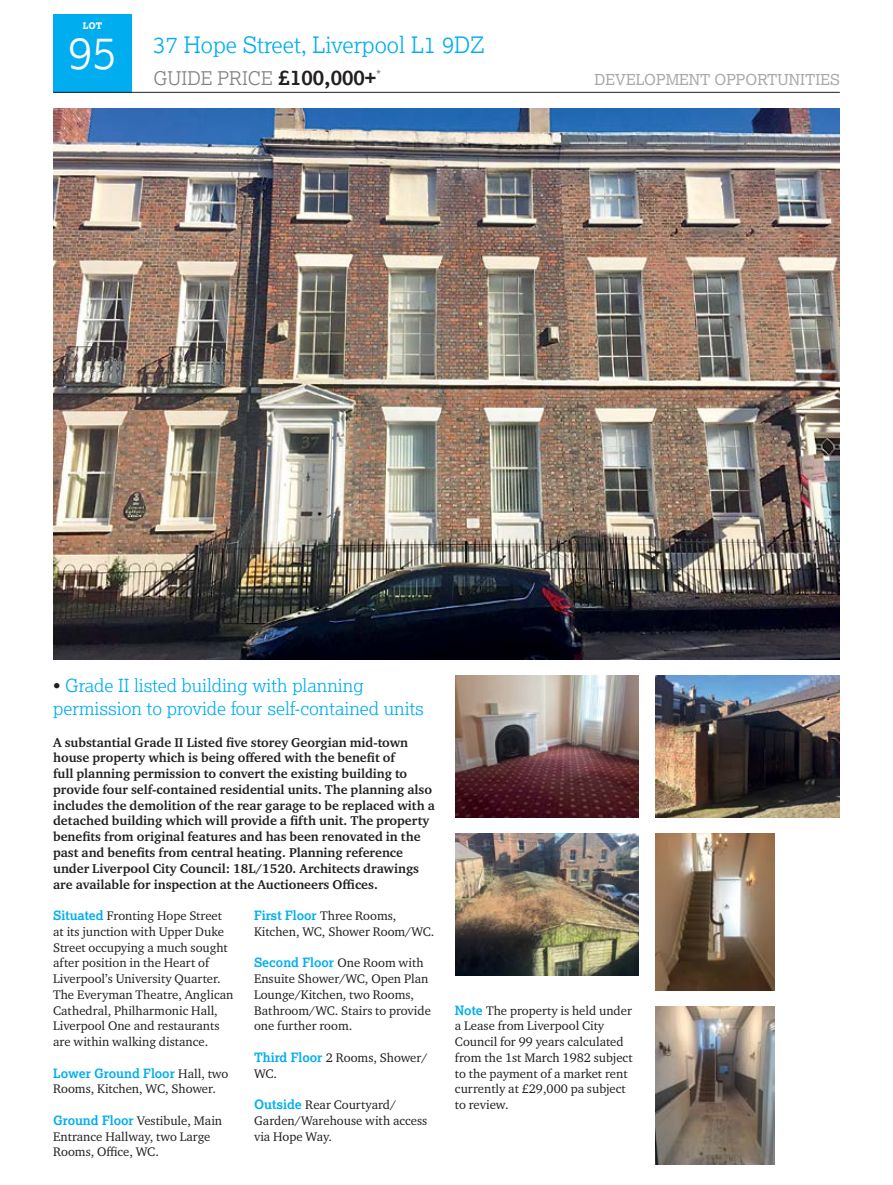
<style>
.page{position:relative;width:893px;height:1185px;background:#fff}
.page>*{position:absolute;margin:0;border:0;box-sizing:border-box;transform-origin:0 0}
.t1{font:300 45px "Lexia";color:#fff}
.t2{font:300 22.5px "Lexia";color:#00aeef}
.t3{font:300 18.75px "Lexia";color:#808285}
.t4{font:300 18px/23.5px "Lexia";color:#00aeef}
.t5{font:15px "Lexia";color:#a7a9ac}
.t6{font:700 13.2px/15.8px "Charter ITC Pro";color:#231f20}
.t7{font:12.75px/15.8px "Charter ITC Pro";color:#231f20}
.t8{font:700 12.75px "Lexia";color:#00aeef}
.t9{font:800 9px "Lexia";color:#fff}
.s1{font-weight:700;font-size:21px;color:#231f20}
.s2{color:#231f20}
.s3{font-family:"Lexia";font-weight:700;color:#00aeef}
.s4{font-family:"Charter ITC Pro";font-weight:400;color:#231f20}
</style>
<div class="page">
<div style="left:53px;top:14px;width:79px;height:78px;background:#00aeef"></div>
<hr style="left:53px;top:92px;width:787px;height:1px;background:#231f20">
<img style="left:53px;top:108px;width:787px;height:551px">
<img style="left:656px;top:675px;width:184px;height:142px">
<img style="left:455px;top:675px;width:184px;height:142px">
<img style="left:455px;top:833px;width:184px;height:141px">
<img style="left:656px;top:1006px;width:118px;height:157px">
<img style="left:656px;top:833px;width:118px;height:157px">
<p class="t9" style="left:83px;top:20px;width:21px">LOT</p>
<h1 class="t1" style="left:68px;top:24px;width:50px">95</h1>
<h2 class="t2" style="left:154px;top:31px;width:332px">37 Hope Street, Liverpool L1 9DZ</h2>
<h3 class="t3" style="left:154px;top:66px;width:229px">GUIDE PRICE <span class="s1">£100,000+</span><sup>*</sup></h3>
<p class="t5" style="left:595px;top:70px;width:247px">DEVELOPMENT OPPORTUNITIES</p>
<h3 class="t4" style="left:53px;top:672px;width:372px"><span class="s2">•</span> Grade II listed building with planning permission to provide four self-contained units</h3>
<p class="t6" style="left:53px;top:734px;width:383px">A substantial Grade II Listed five storey Georgian mid-town house property which is being offered with the benefit of<br>full planning permission to convert the existing building to provide four self-contained residential units. The planning also includes the demolition of the rear garage to be replaced with a detached building which will provide a fifth unit. The property benefits from original features and has been renovated in the past and benefits from central heating. Planning reference under Liverpool City Council: 18L/1520. Architects drawings are available for inspection at the Auctioneers Offices.</p>
<p class="t7" style="left:53px;top:907px;width:182px"><span class="s3">Situated</span> Fronting Hope Street at its junction with Upper Duke<br>Street occupying a much sought after position in the Heart of<br>Liverpool’s University Quarter.<br>The Everyman Theatre, Anglican<br>Cathedral, Philharmonic Hall,<br>Liverpool One and restaurants are within walking distance.</p>
<p class="t8" style="left:53px;top:1064px;width:177px">Lower Ground Floor <span class="s4">Hall, two</span></p>
<p class="t7" style="left:53px;top:1080px;width:164px">Rooms, Kitchen, WC, Shower.</p>
<p class="t7" style="left:53px;top:1112px;width:171px"><span class="s3">Ground Floor</span> Vestibule, Main<br>Entrance Hallway, two Large<br>Rooms, Office, WC.</p>
<p class="t7" style="left:254px;top:907px;width:182px"><span class="s3">First Floor</span> Three Rooms,<br>Kitchen, WC, Shower Room/WC.</p>
<p class="t8" style="left:254px;top:954px;width:171px">Second Floor <span class="s4">One Room with</span></p>
<p class="t7" style="left:254px;top:970px;width:178px">Ensuite Shower/WC, Open Plan<br>Lounge/Kitchen, two Rooms,<br>Bathroom/WC. Stairs to provide one further room.</p>
<p class="t7" style="left:254px;top:1049px;width:175px"><span class="s3">Third Floor</span> 2 Rooms, Shower/<br>WC.</p>
<p class="t7" style="left:254px;top:1096px;width:175px"><span class="s3">Outside</span> Rear Courtyard/<br>Garden/Warehouse with access via Hope Way.</p>
<p class="t7" style="left:455px;top:1001px;width:179px"><span class="s3">Note</span> The property is held under a Lease from Liverpool City<br>Council for 99 years calculated from the 1st March 1982 subject to the payment of a market rent currently at £29,000 pa subject to review.</p>
</div>
